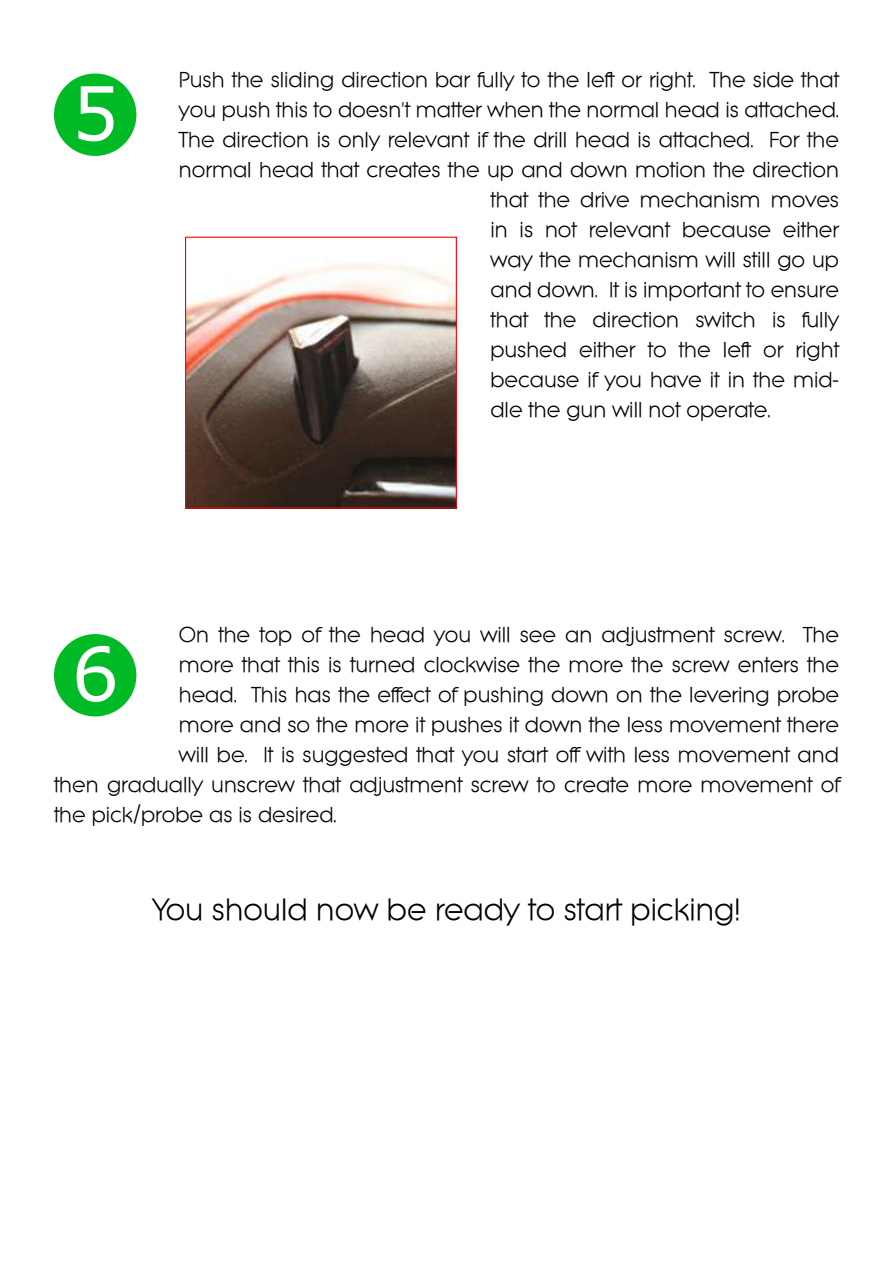
<style>
.page{position:relative;width:893px;height:1263px;background:#fff}
.page>*{position:absolute;margin:0;border:0;box-sizing:border-box;transform-origin:0 0}
.t1{font:74.25px "Verdana";color:#fffdfd}
.t2{font:30px "Beatnik SF";color:#000}
.t3{font:21px "Beatnik SF";color:#000}
</style>
<div class="page">
<div style="left:54px;top:74px;width:82px;height:82px;background:#00bb25;border-radius:50%"></div>
<img style="left:187px;top:263px;width:268px;height:244px">
<div style="left:185px;top:237px;width:272px;height:272px;border:1px solid #f00"></div>
<div style="left:54px;top:634px;width:82px;height:82px;background:#00bb25;border-radius:50%"></div>
<h1 class="t1" style="left:72px;top:83px;width:49px">5</h1>
<p class="t3" style="left:179px;top:67px;width:661px">Push the sliding direction bar fully to the left or right. The side that</p>
<p class="t3" style="left:179px;top:97px;width:662px">you push this to doesn't matter when the normal head is attached.</p>
<p class="t3" style="left:179px;top:127px;width:662px">The direction is only relevant if the drill head is attached. For the</p>
<p class="t3" style="left:179px;top:157px;width:661px">normal head that creates the up and down motion the direction</p>
<p class="t3" style="left:490px;top:187px;width:350px">that the drive mechanism moves</p>
<p class="t3" style="left:490px;top:217px;width:350px">in is not relevant because either</p>
<p class="t3" style="left:490px;top:247px;width:350px">way the mechanism will still go up</p>
<p class="t3" style="left:490px;top:277px;width:350px">and down. It is important to ensure</p>
<p class="t3" style="left:490px;top:307px;width:350px">that the direction switch is fully</p>
<p class="t3" style="left:490px;top:337px;width:350px">pushed either to the left or right</p>
<p class="t3" style="left:490px;top:367px;width:350px">because if you have it in the mid-</p>
<p class="t3" style="left:490px;top:397px;width:282px">dle the gun will not operate.</p>
<p class="t3" style="left:179px;top:622px;width:662px">On the top of the head you will see an adjustment screw. The</p>
<p class="t3" style="left:179px;top:652px;width:662px">more that this is turned clockwise the more the screw enters the</p>
<p class="t3" style="left:179px;top:682px;width:662px">head. This has the effect of pushing down on the levering probe</p>
<p class="t3" style="left:179px;top:712px;width:661px">more and so the more it pushes it down the less movement there</p>
<p class="t3" style="left:179px;top:742px;width:662px">will be. It is suggested that you start off with less movement and</p>
<p class="t3" style="left:54px;top:772px;width:786px">then gradually unscrew that adjustment screw to create more movement of</p>
<p class="t3" style="left:54px;top:802px;width:284px">the pick/probe as is desired.</p>
<h1 class="t1" style="left:72px;top:644px;width:49px">6</h1>
<h2 class="t2" style="left:153px;top:892px;width:589px">You should now be ready to start picking!</h2>
</div>
